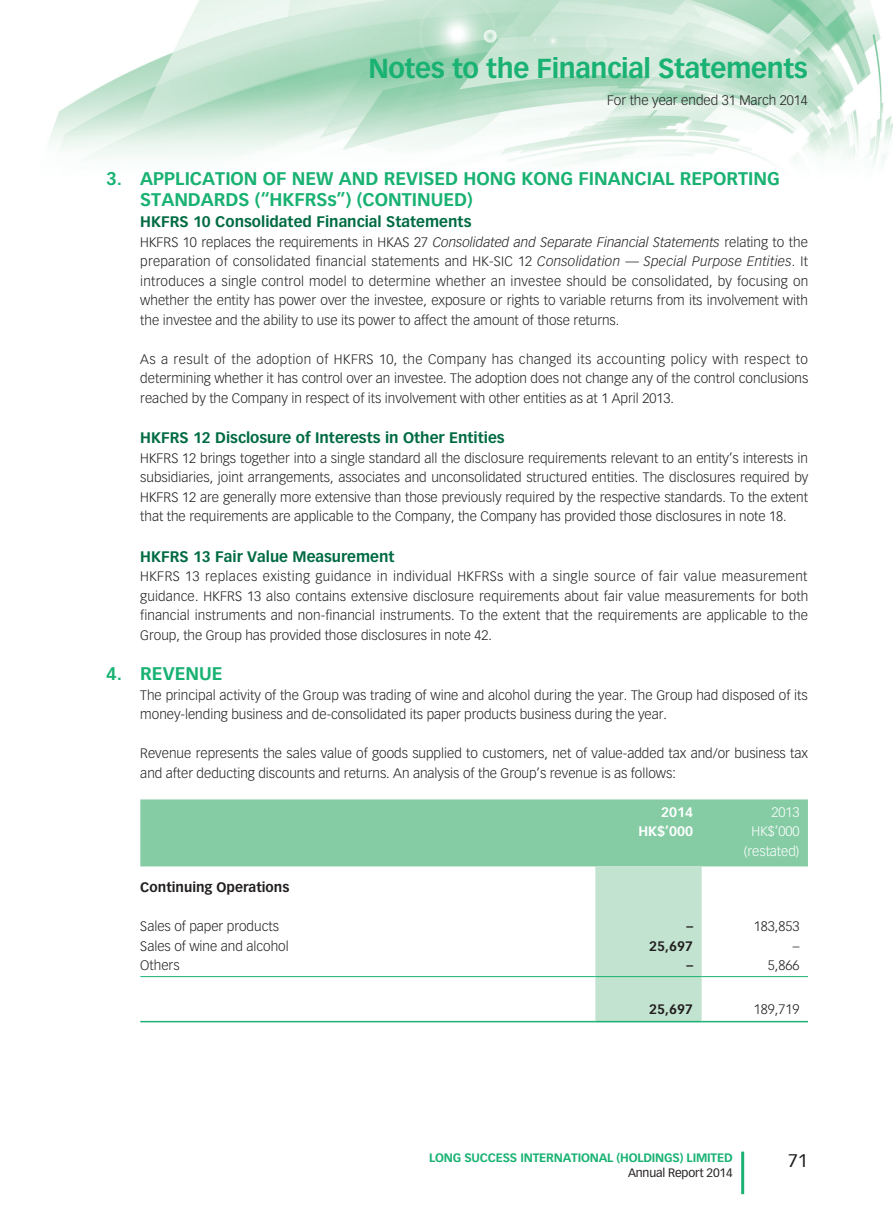
<style>
.page{position:relative;width:893px;height:1212px;background:#fff}
.page>*{position:absolute;margin:0;border:0;box-sizing:border-box;transform-origin:0 0}
.t1{font:700 27px "Vectora LT Std";letter-spacing:-.015em;color:#19b273}
._01_H1{font:700 18px/21px "Vectora LT Std";color:#19b273}
.t2{font:18px "Vectora LT Std";color:#231f20}
._02_H2{font:700 15px "Vectora LT Std";color:#006b43}
._00_txt{font:300 13.5px/19.5px "Vectora LT Std";color:#231f20;text-align:justify}
._50_Table_txt{font:300 13.5px "Vectora LT Std";color:#231f20}
._50_Table_txt-2{font:700 13.5px "Vectora LT Std";color:#231f20}
._50_Table_txt-3{font:300 13.5px "Vectora LT Std";color:#fff}
._50_Table_txt-4{font:700 13.5px "Vectora LT Std";color:#fff}
.t3{font:700 12px "Vectora LT Std";letter-spacing:-.015em;color:#19b273}
.t4{font:12px "Vectora LT Std";letter-spacing:-.015em;color:#231f20}
.s1{font-style:italic}
</style>
<div class="page">
<img style="left:49px;top:0;width:844px;height:1195px">
<hr style="left:741px;top:1151px;width:3px;height:43px;background:#19b273">
<div style="left:140px;top:799px;width:668px;height:67px;background:#85cca5"></div>
<div style="left:595px;top:866px;width:107px;height:155px;background:#c2e3cf"></div>
<hr style="left:140px;top:976px;width:455px;height:1px;background:#19b273">
<hr style="left:595px;top:976px;width:107px;height:1px;background:#19b273">
<hr style="left:702px;top:976px;width:106px;height:1px;background:#19b273">
<hr style="left:140px;top:1021px;width:455px;height:1px;background:#19b273">
<hr style="left:595px;top:1021px;width:107px;height:1px;background:#19b273">
<hr style="left:702px;top:1021px;width:106px;height:1px;background:#19b273">
<h1 class="t1" style="left:368px;top:52px;width:441px">Notes to the Financial Statements</h1>
<p class="_00_txt" style="left:607px;top:90px;width:202px">For the year ended 31 March 2014</p>
<p class="_01_H1" style="left:140px;top:168px;width:641px;text-indent:-34px">3. APPLICATION OF NEW AND REVISED HONG KONG FINANCIAL REPORTING<br>STANDARDS (“HKFRSs”) (CONTINUED)</p>
<p class="_02_H2" style="left:140px;top:213px;width:333px">HKFRS 10 Consolidated Financial Statements</p>
<p class="_00_txt" style="left:140px;top:232px;width:669px">HKFRS 10 replaces the requirements in HKAS 27 <span class="s1">Consolidated and Separate Financial Statements</span> relating to the preparation of consolidated financial statements and HK-SIC 12 <span class="s1">Consolidation — Special Purpose Entities</span>. It introduces a single control model to determine whether an investee should be consolidated, by focusing on whether the entity has power over the investee, exposure or rights to variable returns from its involvement with the investee and the ability to use its power to affect the amount of those returns.</p>
<p class="_00_txt" style="left:140px;top:349px;width:669px">As a result of the adoption of HKFRS 10, the Company has changed its accounting policy with respect to determining whether it has control over an investee. The adoption does not change any of the control conclusions reached by the Company in respect of its involvement with other entities as at 1 April 2013.</p>
<p class="_02_H2" style="left:140px;top:429px;width:366px">HKFRS 12 Disclosure of Interests in Other Entities</p>
<p class="_00_txt" style="left:140px;top:448px;width:669px">HKFRS 12 brings together into a single standard all the disclosure requirements relevant to an entity’s interests in subsidiaries, joint arrangements, associates and unconsolidated structured entities. The disclosures required by HKFRS 12 are generally more extensive than those previously required by the respective standards. To the extent that the requirements are applicable to the Company, the Company has provided those disclosures in note 18.</p>
<p class="_02_H2" style="left:140px;top:547px;width:256px">HKFRS 13 Fair Value Measurement</p>
<p class="_00_txt" style="left:140px;top:567px;width:669px">HKFRS 13 replaces existing guidance in individual HKFRSs with a single source of fair value measurement guidance. HKFRS 13 also contains extensive disclosure requirements about fair value measurements for both financial instruments and non-financial instruments. To the extent that the requirements are applicable to the Group, the Group has provided those disclosures in note 42.</p>
<p class="_01_H1" style="left:106px;top:663px;width:118px">4. REVENUE</p>
<p class="_00_txt" style="left:140px;top:685px;width:669px">The principal activity of the Group was trading of wine and alcohol during the year. The Group had disposed of its money-lending business and de-consolidated its paper products business during the year.</p>
<p class="_00_txt" style="left:140px;top:744px;width:669px">Revenue represents the sales value of goods supplied to customers, net of value-added tax and/or business tax and after deducting discounts and returns. An analysis of the Group’s revenue is as follows:</p>
<p class="_50_Table_txt-4" style="left:661px;top:804px;width:33px">2014</p>
<p class="_50_Table_txt-3" style="left:771px;top:804px;width:30px">2013</p>
<p class="_50_Table_txt-4" style="left:638px;top:823px;width:56px">HK$’000</p>
<p class="_50_Table_txt-3" style="left:752px;top:823px;width:49px">HK$’000</p>
<p class="_50_Table_txt-3" style="left:744px;top:843px;width:57px">(restated)</p>
<p class="_50_Table_txt-2" style="left:140px;top:879px;width:151px">Continuing Operations</p>
<p class="_50_Table_txt" style="left:140px;top:918px;width:140px">Sales of paper products</p>
<p class="_50_Table_txt-2" style="left:686px;top:918px;width:8px">–</p>
<p class="_50_Table_txt" style="left:754px;top:918px;width:47px">183,853</p>
<p class="_50_Table_txt" style="left:140px;top:938px;width:150px">Sales of wine and alcohol</p>
<p class="_50_Table_txt-2" style="left:649px;top:938px;width:45px">25,697</p>
<p class="_50_Table_txt" style="left:793px;top:938px;width:8px">–</p>
<p class="_50_Table_txt" style="left:140px;top:957px;width:41px">Others</p>
<p class="_50_Table_txt-2" style="left:686px;top:957px;width:8px">–</p>
<p class="_50_Table_txt" style="left:768px;top:957px;width:33px">5,866</p>
<p class="_50_Table_txt-2" style="left:649px;top:1001px;width:45px">25,697</p>
<p class="_50_Table_txt" style="left:754px;top:1001px;width:47px">189,719</p>
<p class="t3" style="left:429px;top:1150px;width:305px">LONG SUCCESS INTERNATIONAL (HOLDINGS) LIMITED</p>
<p class="t4" style="left:628px;top:1165px;width:106px">Annual Report 2014</p>
<h2 class="t2" style="left:788px;top:1149px;width:21px">71</h2>
</div>
